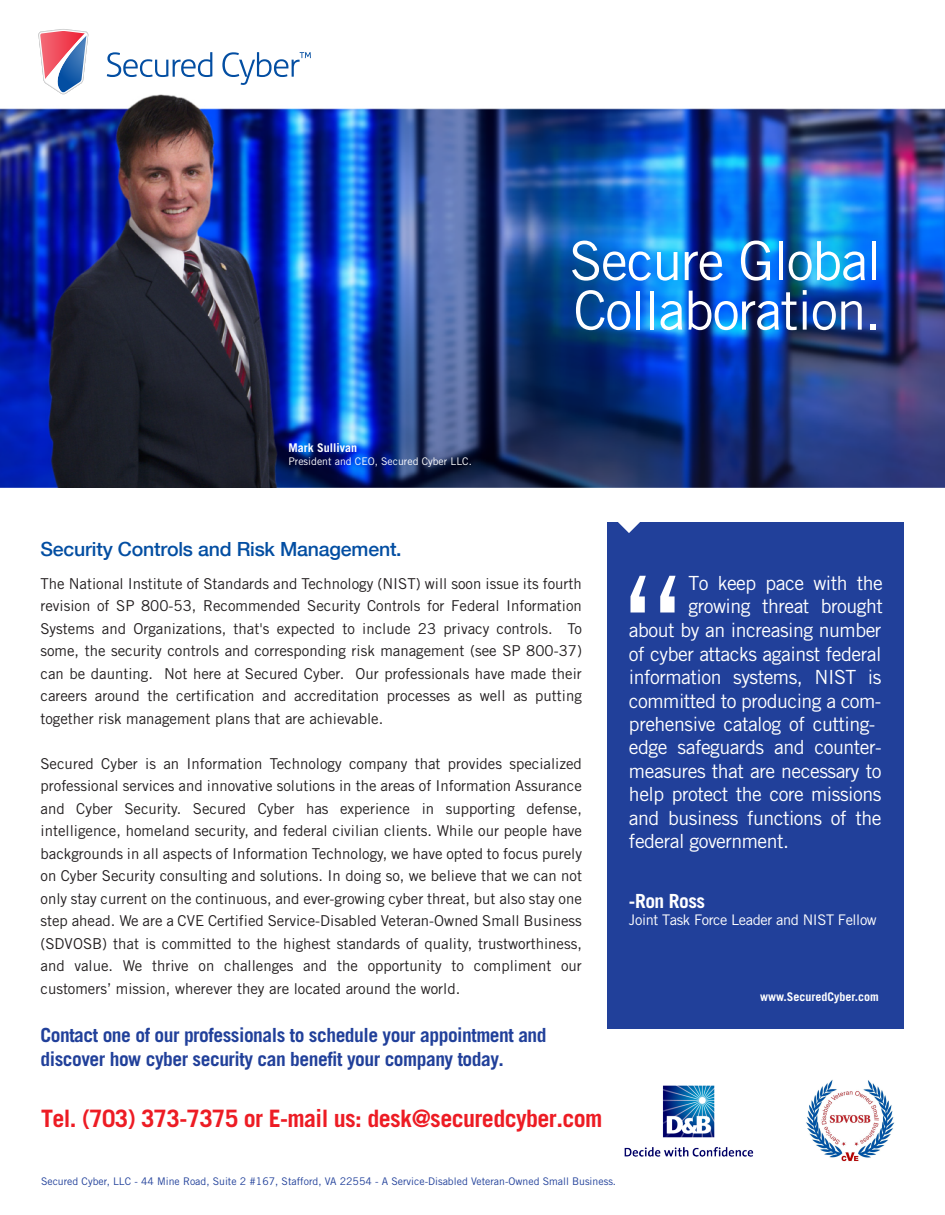
<style>
.page{position:relative;width:945px;height:1215px;background:#fff}
.page>*{position:absolute;margin:0;border:0;box-sizing:border-box;transform-origin:0 0}
.t1{font:54px/49.5px "Trade Gothic";letter-spacing:-.025em;color:#fff}
.t2{font:700 24px "Trade Gothic";letter-spacing:-.025em;color:#ed1c24}
.t3{font:19.5px/23.4px "Trade Gothic";letter-spacing:-.025em;color:#fff}
.t4{font:700 19.5px/23.4px "Trade Gothic";letter-spacing:-.025em;color:#21409a}
.t5{font:500 19.5px "Helvetica Neue";letter-spacing:-.01em;color:#034ea2}
.t6{font:700 19.5px "Trade Gothic";letter-spacing:-.025em;color:#fff}
.t7{font:15px/22.5px "Trade Gothic";color:#231f20;text-align:justify}
.t8{font:14.7px "Trade Gothic";letter-spacing:-.025em;color:#fff}
.t9{font:700 12px "Trade Gothic";color:#fff}
.t10{font:10.5px "Trade Gothic";color:#21409a}
.t11{font:10.5px "Trade Gothic";color:#fff}
</style>
<div class="page">
<img style="left:0;top:54px;width:944px;height:433px">
<img style="left:806px;top:1079px;width:89px;height:83px">
<img style="left:624px;top:1085px;width:130px;height:72px">
<svg style="left:38px;top:29px;width:50px;height:65px"></svg>
<svg style="left:107px;top:52px;width:105px;height:25px"></svg>
<svg style="left:222px;top:52px;width:89px;height:33px"></svg>
<div style="left:608px;top:522px;width:296px;height:506px;background:#21409a"></div>
<svg style="left:607px;top:522px;width:33px;height:11px"></svg>
<svg style="left:630px;top:576px;width:46px;height:37px"></svg>
<p class="t9" style="left:288px;top:441px;width:70px">Mark Sullivan</p>
<p class="t11" style="left:288px;top:455px;width:185px">President and CEO, Secured Cyber LLC.</p>
<h3 class="t5" style="left:40px;top:537px;width:363px">Security Controls and Risk Management.</h3>
<h1 class="t1" style="left:569px;top:235px;width:314px">Secure Global<br>Collaboration.</h1>
<p class="t7" style="left:40px;top:572px;width:543px">The National Institute of Standards and Technology (NIST) will soon issue its fourth revision of SP 800-53, Recommended Security Controls for Federal Information Systems and Organizations, that's expected to include 23 privacy controls. To some, the security controls and corresponding risk management (see SP 800-37) can be daunting. Not here at Secured Cyber. Our professionals have made their careers around the certification and accreditation processes as well as putting together risk management plans that are achievable.</p>
<p class="t7" style="left:40px;top:752px;width:543px">Secured Cyber is an Information Technology company that provides specialized professional services and innovative solutions in the areas of Information Assurance and Cyber Security. Secured Cyber has experience in supporting defense, intelligence, homeland security, and federal civilian clients. While our people have backgrounds in all aspects of Information Technology, we have opted to focus purely on Cyber Security consulting and solutions. In doing so, we believe that we can not only stay current on the continuous, and ever-growing cyber threat, but also stay one step ahead. We are a CVE Certified Service-Disabled Veteran-Owned Small Business (SDVOSB) that is committed to the highest standards of quality, trustworthiness, and value. We thrive on challenges and the opportunity to compliment our customers’ mission, wherever they are located around the world.</p>
<h3 class="t4" style="left:40px;top:1023px;width:508px">Contact one of our professionals to schedule your appointment and discover how cyber security can benefit your company today.</h3>
<h2 class="t2" style="left:41px;top:1104px;width:563px">Tel. (703) 373-7375 or E-mail us: desk@securedcyber.com</h2>
<h3 class="t3" style="left:688px;top:571px;width:196px">To keep pace with the growing threat brought</h3>
<p class="t3" style="left:629px;top:618px;width:254px">about by an increasing number of cyber attacks against federal information systems, NIST is committed to producing a com&shy;prehensive catalog of cutting&shy;edge safeguards and counter&shy;measures that are necessary to help protect the core missions and business functions of the federal government.</p>
<h3 class="t6" style="left:629px;top:889px;width:78px">-Ron Ross</h3>
<p class="t8" style="left:629px;top:911px;width:249px">Joint Task Force Leader and NIST Fellow</p>
<p class="t9" style="left:760px;top:990px;width:120px">www.SecuredCyber.com</p>
<p class="t10" style="left:41px;top:1175px;width:577px">Secured Cyber, LLC - 44 Mine Road, Suite 2 #167, Stafford, VA 22554 - A Service-Disabled Veteran-Owned Small Business.</p>
</div>
